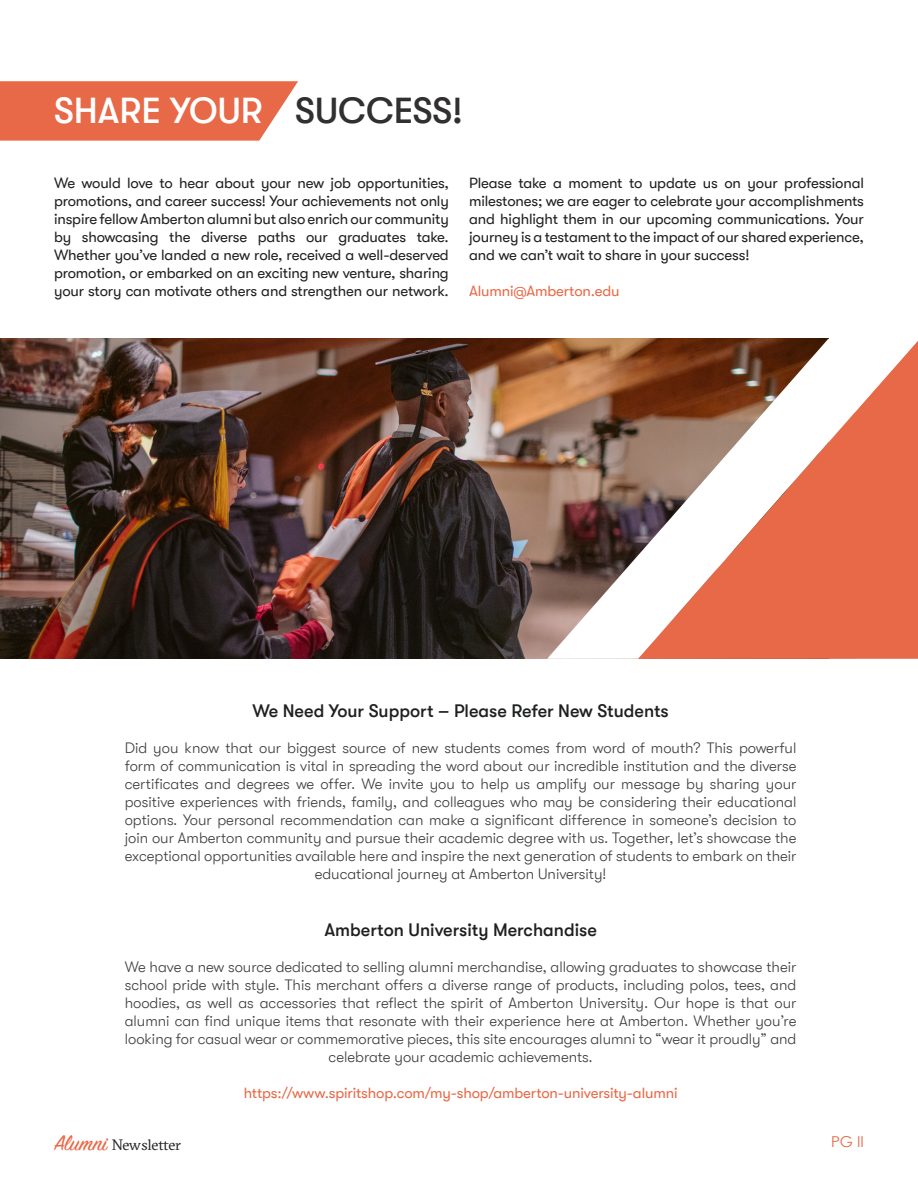
<style>
.page{position:relative;width:918px;height:1188px;background:#fff}
.page>*{position:absolute;margin:0;border:0;box-sizing:border-box;transform-origin:0 0}
.t1{font:500 36px "GT Walsheim";color:#fff}
.t2{font:500 36px "GT Walsheim";color:#312f30}
.t3{font:500 18px "GT Walsheim";color:#1f2020}
.t4{font:300 15px/18px "GT Walsheim";color:#3e3e3f;text-align:center}
.t5{font:15px/18px "GT Walsheim";letter-spacing:-.01em;color:#1f2020;text-align:justify}
.t6{font:15px "GT Walsheim";letter-spacing:-.01em;color:#e86947}
.t7{font:15px "GT Sectra";letter-spacing:-.015em;color:#1f2020}
.t8{font:15px "Century Gothic";color:#e86947}
.s1{font-family:"Sign Painter House Script";font-size:24px;color:#e86947}
</style>
<div class="page">
<svg style="left:0;top:81px;width:298px;height:60px;background:#e97354"></svg>
<img style="left:0;top:339px;width:547px;height:320px">
<svg style="left:547px;top:339px;width:371px;height:320px"></svg>
<p class="t1" style="left:54px;top:90px;width:210px">SHARE YOUR</p>
<p class="t2" style="left:295px;top:90px;width:169px">SUCCESS!</p>
<p class="t5" style="left:54px;top:174px;width:396px">We would love to hear about your new job opportunities, promotions, and career success! Your achievements not only inspire fellow Amberton alumni but also enrich our community by showcasing the diverse paths our graduates take.<br>Whether you’ve landed a new role, received a well-deserved promotion, or embarked on an exciting new venture, sharing your story can motivate others and strengthen our network.</p>
<p class="t5" style="left:469px;top:174px;width:396px">Please take a moment to update us on your professional milestones; we are eager to celebrate your accomplishments and highlight them in our upcoming communications. Your journey is a testament to the impact of our shared experience, and we can’t wait to share in your success!</p>
<p class="t6" style="left:469px;top:282px;width:152px">Alumni@Amberton.edu</p>
<p class="t3" style="left:252px;top:701px;width:418px">We Need Your Support – Please Refer New Students</p>
<p class="t4" style="left:125px;top:739px;width:673px">Did you know that our biggest source of new students comes from word of mouth? This powerful form of communication is vital in spreading the word about our incredible institution and the diverse certificates and degrees we offer. We invite you to help us amplify our message by sharing your positive experiences with friends, family, and colleagues who may be considering their educational options. Your personal recommendation can make a significant difference in someone’s decision to join our Amberton community and pursue their academic degree with us. Together, let’s showcase the exceptional opportunities available here and inspire the next generation of students to embark on their educational journey at Amberton University!</p>
<p class="t3" style="left:324px;top:920px;width:274px">Amberton University Merchandise</p>
<p class="t4" style="left:125px;top:958px;width:673px">We have a new source dedicated to selling alumni merchandise, allowing graduates to showcase their school pride with style. This merchant offers a diverse range of products, including polos, tees, and hoodies, as well as accessories that reflect the spirit of Amberton University. Our hope is that our alumni can find unique items that resonate with their experience here at Amberton. Whether you’re looking for casual wear or commemorative pieces, this site encourages alumni to “wear it proudly” and celebrate your academic achievements.</p>
<p class="t6" style="left:244px;top:1085px;width:435px">https://www.spiritshop.com/my-shop/amberton-university-alumni</p>
<p class="t7" style="left:54px;top:1136px;width:129px"><span class="s1">Alumni</span> Newsletter</p>
<p class="t8" style="left:831px;top:1132px;width:34px">PG II</p>
</div>
